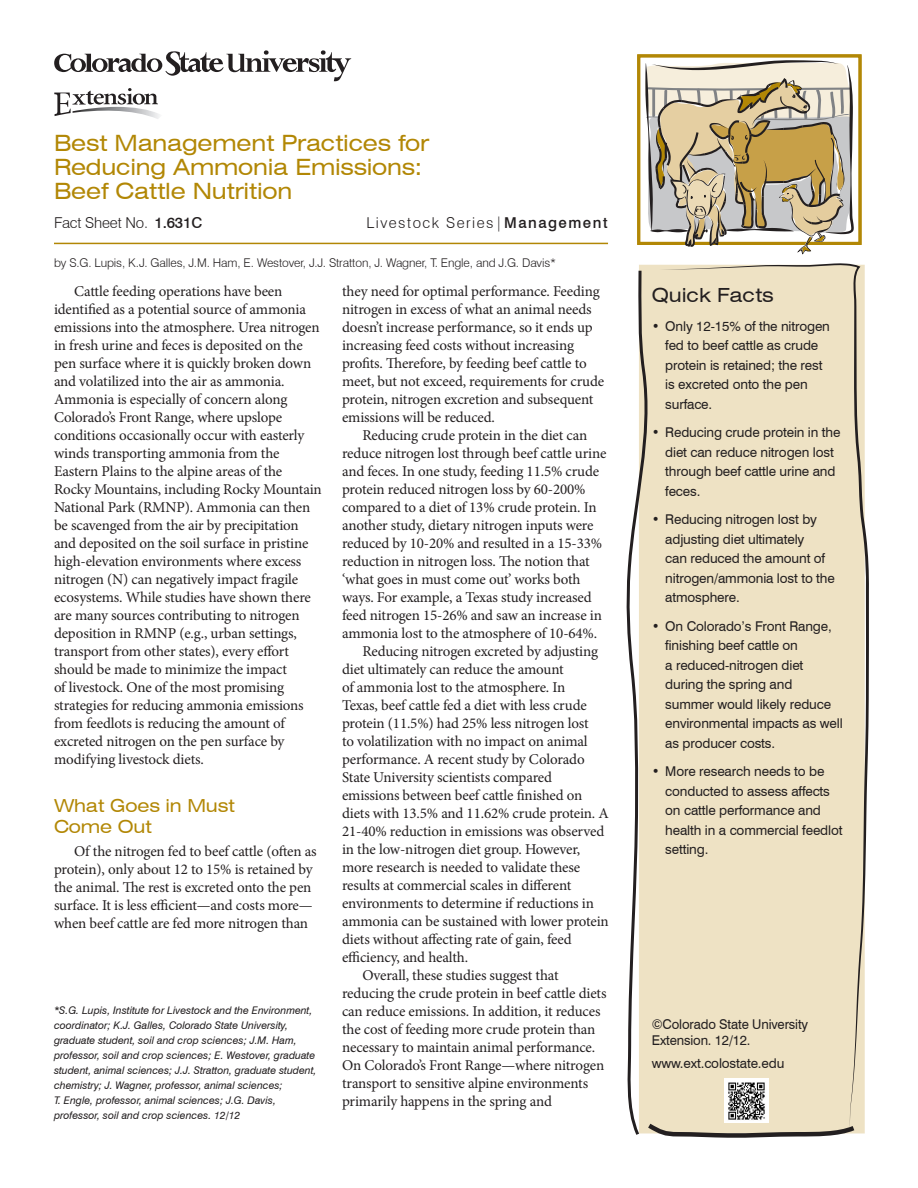
<style>
.page{position:relative;width:918px;height:1188px;background:#fff}
.page>*{position:absolute;margin:0;border:0;box-sizing:border-box;transform-origin:0 0}
.t1{font:expanded 22.5px/24px "Swiss 721 BT";letter-spacing:-.01em;color:#b28705}
.QF_subhead{font:expanded 19.5px "Swiss 721 BT";color:#231f20}
.subhead_1{font:expanded 18px/21px "Swiss 721 BT";letter-spacing:-.01em;color:#b28705}
.body{font:15px/18px "Minion Pro";letter-spacing:-.01em;color:#231f20}
.t2{font:300 15px "Swiss 721 BT";letter-spacing:.1em;color:#231f20}
.t3{font:300 15px "Swiss 721 BT";letter-spacing:-.01em;color:#231f20}
.copyright{font:13.5px/19.5px "Swiss 721 BT";letter-spacing:-.01em;color:#231f20}
.author{font:300 12px "Swiss 721 BT";letter-spacing:-.01em;color:#231f20}
.author_info{font:italic 10.5px/15px "Swiss 721 BT";color:#231f20}
.s1{font-weight:500}
</style>
<div class="page">
<hr style="left:54px;top:243px;width:554px;height:1px;background:#b28705">
<svg style="left:54px;top:88px;width:106px;height:31px"></svg>
<svg style="left:54px;top:50px;width:297px;height:31px"></svg>
<svg style="left:660px;top:263px;width:209px;height:869px"></svg>
<svg style="left:626px;top:268px;width:233px;height:870px"></svg>
<div style="left:637px;top:54px;width:225px;height:191px;border:3px solid #b28705"></div>
<svg style="left:645px;top:60px;width:209px;height:194px"></svg>
<img style="left:725px;top:1079px;width:44px;height:43px">
<p class="t1" style="left:54px;top:131px;width:377px">Best Management Practices for<br>Reducing Ammonia Emissions:<br>Beef Cattle Nutrition</p>
<p class="t3" style="left:54px;top:214px;width:150px">Fact Sheet No. <span class="s1">1.631C</span></p>
<p class="t2" style="left:367px;top:214px;width:242px">Livestock Series|<span class="s1">Management</span></p>
<p class="author" style="left:54px;top:256px;width:504px">by S.G. Lupis, K.J. Galles, J.M. Ham, E. Westover, J.J. Stratton, J. Wagner, T. Engle, and J.G. Davis*</p>
<p class="body" style="left:54px;top:282px;width:269px;text-indent:20px">Cattle feeding operations have been identified as a potential source of ammonia emissions into the atmosphere. Urea nitrogen in fresh urine and feces is deposited on the pen surface where it is quickly broken down and volatilized into the air as ammonia.<br>Ammonia is especially of concern along Colorado’s Front Range, where upslope conditions occasionally occur with easterly winds transporting ammonia from the Eastern Plains to the alpine areas of the Rocky Mountains, including Rocky Mountain National Park (RMNP). Ammonia can then be scavenged from the air by precipitation and deposited on the soil surface in pristine high-elevation environments where excess nitrogen (N) can negatively impact fragile ecosystems. While studies have shown there are many sources contributing to nitrogen deposition in RMNP (e.g., urban settings, transport from other states), every effort should be made to minimize the impact<br>of livestock. One of the most promising strategies for reducing ammonia emissions from feedlots is reducing the amount of excreted nitrogen on the pen surface by modifying livestock diets.</p>
<p class="subhead_1" style="left:54px;top:795px;width:182px">What Goes in Must<br>Come Out</p>
<p class="body" style="left:54px;top:842px;width:264px;text-indent:20px">Of the nitrogen fed to beef cattle (often as protein), only about 12 to 15% is retained by the animal. The rest is excreted onto the pen surface. It is less efficient—and costs more— when beef cattle are fed more nitrogen than</p>
<p class="body" style="left:342px;top:282px;width:264px">they need for optimal performance. Feeding nitrogen in excess of what an animal needs doesn’t increase performance, so it ends up increasing feed costs without increasing profits. Therefore, by feeding beef cattle to meet, but not exceed, requirements for crude protein, nitrogen excretion and subsequent emissions will be reduced.</p>
<p class="body" style="left:342px;top:426px;width:266px;text-indent:20px">Reducing crude protein in the diet can reduce nitrogen lost through beef cattle urine and feces. In one study, feeding 11.5% crude protein reduced nitrogen loss by 60-200% compared to a diet of 13% crude protein. In another study, dietary nitrogen inputs were reduced by 10-20% and resulted in a 15-33% reduction in nitrogen loss. The notion that ‘what goes in must come out’ works both ways. For example, a Texas study increased feed nitrogen 15-26% and saw an increase in ammonia lost to the atmosphere of 10-64%.</p>
<p class="body" style="left:342px;top:642px;width:268px;text-indent:20px">Reducing nitrogen excreted by adjusting diet ultimately can reduce the amount<br>of ammonia lost to the atmosphere. In<br>Texas, beef cattle fed a diet with less crude protein (11.5%) had 25% less nitrogen lost<br>to volatilization with no impact on animal performance. A recent study by Colorado State University scientists compared emissions between beef cattle finished on diets with 13.5% and 11.62% crude protein. A 21-40% reduction in emissions was observed in the low-nitrogen diet group. However, more research is needed to validate these results at commercial scales in different environments to determine if reductions in ammonia can be sustained with lower protein diets without affecting rate of gain, feed efficiency, and health.</p>
<p class="body" style="left:342px;top:966px;width:266px;text-indent:20px">Overall, these studies suggest that reducing the crude protein in beef cattle diets can reduce emissions. In addition, it reduces the cost of feeding more crude protein than necessary to maintain animal performance.<br>On Colorado’s Front Range—where nitrogen transport to sensitive alpine environments primarily happens in the spring and</p>
<p class="author_info" style="left:54px;top:1003px;width:264px">*S.G. Lupis, Institute for Livestock and the Environment, coordinator; K.J. Galles, Colorado State University, graduate student, soil and crop sciences; J.M. Ham, professor, soil and crop sciences; E. Westover, graduate student, animal sciences; J.J. Stratton, graduate student, chemistry; J. Wagner, professor, animal sciences;<br>T. Engle, professor, animal sciences; J.G. Davis, professor, soil and crop sciences. 12/12</p>
<p class="QF_subhead" style="left:652px;top:284px;width:124px">Quick Facts</p>
<p class="copyright" style="left:665px;top:316px;width:166px;text-indent:-14px">• Only 12-15% of the nitrogen fed to beef cattle as crude protein is retained; the rest is excreted onto the pen surface.</p>
<p class="copyright" style="left:665px;top:423px;width:177px;text-indent:-14px">• Reducing crude protein in the diet can reduce nitrogen lost through beef cattle urine and feces.</p>
<p class="copyright" style="left:665px;top:510px;width:171px;text-indent:-14px">• Reducing nitrogen lost by adjusting diet ultimately<br>can reduced the amount of nitrogen/ammonia lost to the atmosphere.</p>
<p class="copyright" style="left:665px;top:616px;width:179px;text-indent:-14px">• On Colorado’s Front Range, finishing beef cattle on<br>a reduced-nitrogen diet during the spring and summer would likely reduce environmental impacts as well as producer costs.</p>
<p class="copyright" style="left:665px;top:762px;width:179px;text-indent:-14px">• More research needs to be conducted to assess affects on cattle performance and health in a commercial feedlot setting.</p>
<p class="copyright" style="left:652px;top:1015px;width:158px;line-height:16.5px">©Colorado State University<br>Extension. 12/12.</p>
<p class="copyright" style="left:652px;top:1054px;width:134px">www.ext.colostate.edu</p>
</div>
